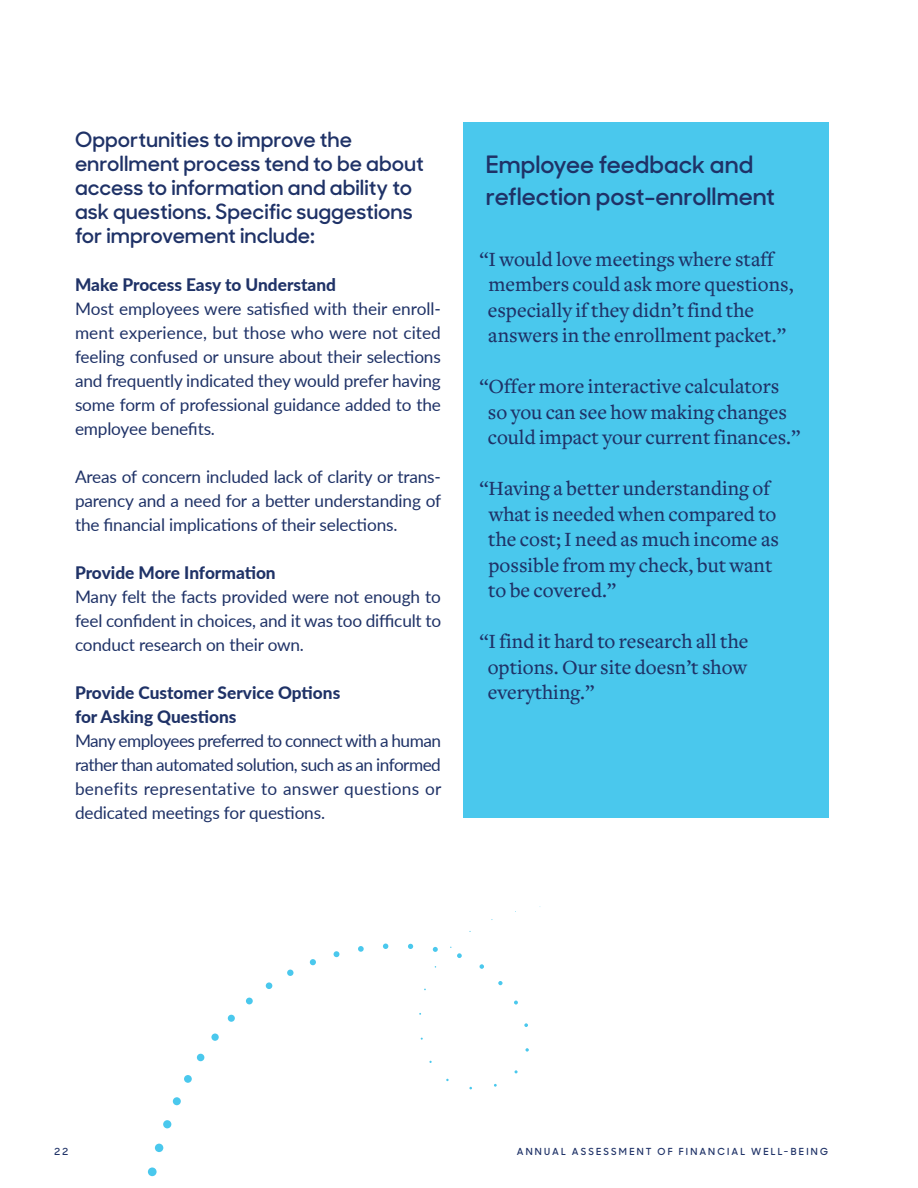
<style>
.page{position:relative;width:918px;height:1188px;background:#fff}
.page>*{position:absolute;margin:0;border:0;box-sizing:border-box;transform-origin:0 0}
.t1{font:600 24px/31.5px "MM Sharp Sans";color:#1f3267}
.t2{font:500 21px/25.5px "Freight Text";color:#1f3267}
.Body_Paragraph_Intro{font:600 21px/24px "MM Sharp Sans";color:#1f3267}
.SUBTITLE_INLINE_BODY{font:17.25px/24px "Lato";letter-spacing:-.01em;color:#1f3267;text-align:justify}
.SUBTITLE_INLINE_BODY-2{font:800 17.25px/24px "Lato";color:#1f3267}
.t3{font:600 9.75px "MM Sharp Sans";letter-spacing:.22em;color:#1f3267}
</style>
<div class="page">
<div style="left:463px;top:122px;width:365px;height:696px;background:#4ac8ed"></div>
<div style="left:148px;top:1167px;width:9px;height:9px;background:#4ac8ed;border-radius:50%"></div>
<div style="left:155px;top:1144px;width:8px;height:8px;background:#4ac8ed;border-radius:50%"></div>
<div style="left:163px;top:1120px;width:8px;height:8px;background:#4ac8ed;border-radius:50%"></div>
<div style="left:173px;top:1097px;width:8px;height:8px;background:#4ac8ed;border-radius:50%"></div>
<div style="left:184px;top:1075px;width:8px;height:8px;background:#4ac8ed;border-radius:50%"></div>
<div style="left:197px;top:1054px;width:7px;height:7px;background:#4ac8ed;border-radius:50%"></div>
<div style="left:211px;top:1034px;width:8px;height:7px;background:#4ac8ed;border-radius:50%"></div>
<div style="left:228px;top:1015px;width:7px;height:7px;background:#4ac8ed;border-radius:50%"></div>
<div style="left:246px;top:998px;width:7px;height:6px;background:#4ac8ed;border-radius:50%"></div>
<div style="left:266px;top:982px;width:6px;height:7px;background:#4ac8ed;border-radius:50%"></div>
<div style="left:287px;top:970px;width:7px;height:6px;background:#4ac8ed;border-radius:50%"></div>
<svg style="left:310px;top:959px;width:6px;height:6px"></svg>
<svg style="left:334px;top:951px;width:5px;height:6px"></svg>
<svg style="left:358px;top:946px;width:6px;height:6px"></svg>
<svg style="left:383px;top:944px;width:5px;height:5px"></svg>
<svg style="left:408px;top:944px;width:5px;height:5px"></svg>
<svg style="left:433px;top:947px;width:5px;height:5px"></svg>
<svg style="left:457px;top:953px;width:5px;height:5px"></svg>
<svg style="left:480px;top:964px;width:4px;height:5px"></svg>
<svg style="left:498px;top:981px;width:5px;height:4px"></svg>
<svg style="left:514px;top:1001px;width:4px;height:4px"></svg>
<svg style="left:524px;top:1023px;width:4px;height:4px"></svg>
<svg style="left:525px;top:1048px;width:4px;height:4px"></svg>
<p class="Body_Paragraph_Intro" style="left:75px;top:126px;width:350px">Opportunities to improve the enrollment process tend to be about access to information and ability to ask questions. Specific suggestions for improvement include:</p>
<p class="SUBTITLE_INLINE_BODY-2" style="left:75px;top:272px;width:263px">Make Process Easy to Understand</p>
<p class="SUBTITLE_INLINE_BODY" style="left:75px;top:296px;width:367px">Most employees were satisfied with their enroll&shy;ment experience, but those who were not cited feeling confused or unsure about their selections and frequently indicated they would prefer having some form of professional guidance added to the employee benefits.</p>
<p class="SUBTITLE_INLINE_BODY" style="left:75px;top:464px;width:368px">Areas of concern included lack of clarity or trans&shy;parency and a need for a better understanding of the financial implications of their selections.</p>
<p class="SUBTITLE_INLINE_BODY-2" style="left:75px;top:560px;width:202px">Provide More Information</p>
<p class="SUBTITLE_INLINE_BODY" style="left:75px;top:584px;width:368px">Many felt the facts provided were not enough to feel confident in choices, and it was too difficult to conduct research on their own.</p>
<p class="SUBTITLE_INLINE_BODY-2" style="left:75px;top:680px;width:267px">Provide Customer Service Options for Asking Questions</p>
<p class="SUBTITLE_INLINE_BODY" style="left:75px;top:728px;width:368px">Many employees preferred to connect with a human rather than automated solution, such as an informed benefits representative to answer questions or dedicated meetings for questions.</p>
<h2 class="t1" style="left:486px;top:147px;width:290px">Employee feedback and reflection post-enrollment</h2>
<h2 class="t2" style="left:488px;top:247px;width:307px;text-indent:-8px">“I would love meetings where staff members could ask more questions, especially if they didn’t find the answers in the enrollment packet.”</h2>
<h2 class="t2" style="left:488px;top:374px;width:314px;text-indent:-8px">“Offer more interactive calculators so you can see how making changes could impact your current finances.”</h2>
<h2 class="t2" style="left:488px;top:476px;width:292px;text-indent:-9px">“Having a better understanding of what is needed when compared to the cost; I need as much income as possible from my check, but want to be covered.”</h2>
<h2 class="t2" style="left:488px;top:629px;width:262px;text-align:justify;text-indent:-8px">“I find it hard to research all the options. Our site doesn’t show everything.”</h2>
<p class="t3" style="left:54px;top:1144px;width:16px">22</p>
<p class="t3" style="left:517px;top:1144px;width:313px">ANNUAL ASSESSMENT OF FINANCIAL WELL-BEING</p>
</div>
